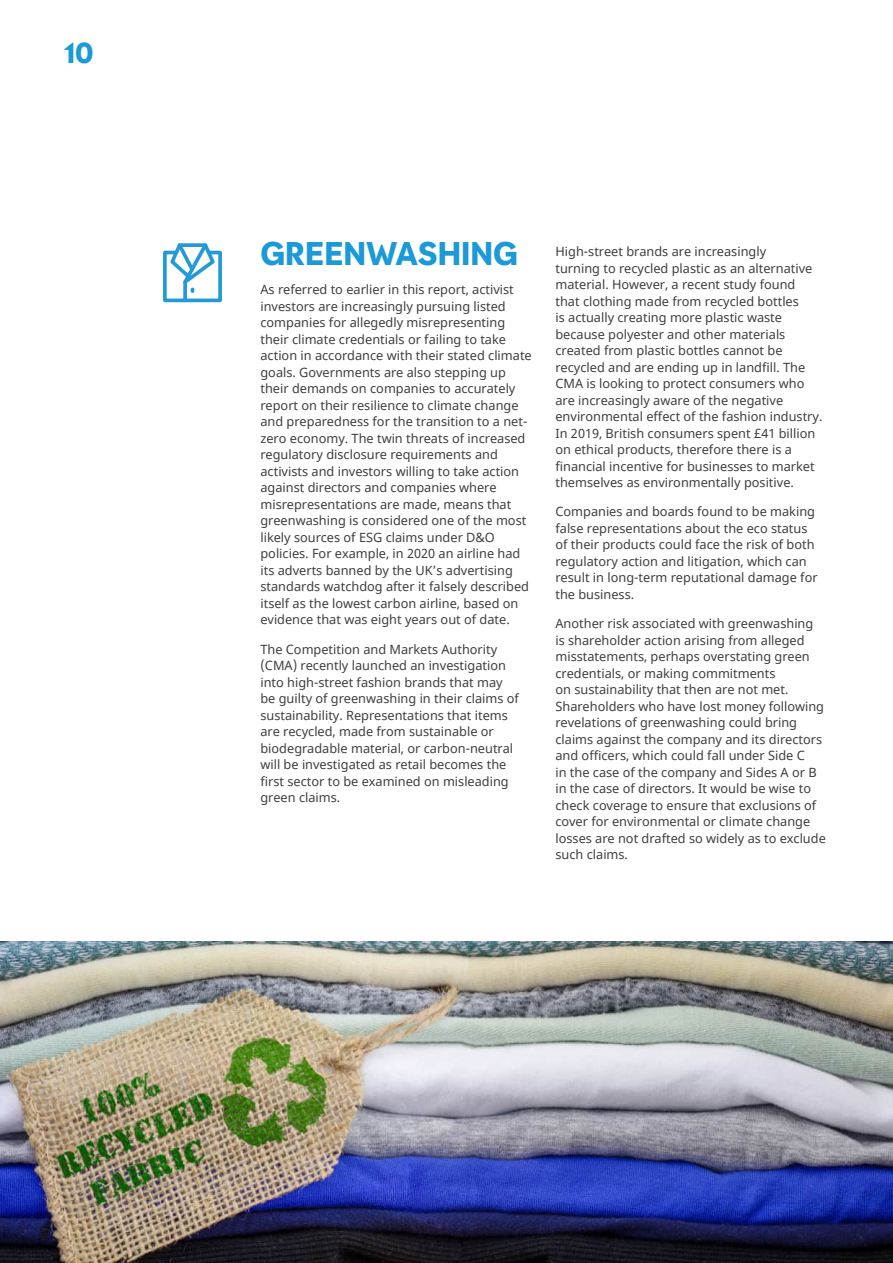
<style>
.page{position:relative;width:893px;height:1263px;background:#fff}
.page>*{position:absolute;margin:0;border:0;box-sizing:border-box;transform-origin:0 0}
.Body_Headline__20_20{font:700 30px "MMC Display";color:#1b9ad7}
.t1{font:700 27px "MMC Display";color:#1b9ad7}
.Body__8_5_11{font:12.75px/16.5px "Noto Sans";color:#3e3e3f}
</style>
<div class="page">
<svg style="left:163px;top:243px;width:59px;height:60px"></svg>
<img style="left:0;top:942px;width:893px;height:321px">
<h2 class="t1" style="left:64px;top:35px;width:31px">10</h2>
<h3 class="Body_Headline__20_20" style="left:260px;top:234px;width:259px">GREENWASHING</h3>
<p class="Body__8_5_11" style="left:260px;top:282px;width:273px">As referred to earlier in this report, activist investors are increasingly pursuing listed companies for allegedly misrepresenting their climate credentials or failing to take action in accordance with their stated climate goals. Governments are also stepping up their demands on companies to accurately report on their resilience to climate change and preparedness for the transition to a net&shy;zero economy. The twin threats of increased regulatory disclosure requirements and activists and investors willing to take action against directors and companies where misrepresentations are made, means that greenwashing is considered one of the most likely sources of ESG claims under D&amp;O policies. For example, in 2020 an airline had its adverts banned by the UK’s advertising standards watchdog after it falsely described itself as the lowest carbon airline, based on evidence that was eight years out of date.</p>
<p class="Body__8_5_11" style="left:260px;top:641px;width:260px">The Competition and Markets Authority (CMA) recently launched an investigation into high-street fashion brands that may be guilty of greenwashing in their claims of sustainability. Representations that items are recycled, made from sustainable or biodegradable material, or carbon-neutral will be investigated as retail becomes the first sector to be examined on misleading green claims.</p>
<p class="Body__8_5_11" style="left:555px;top:244px;width:269px">High-street brands are increasingly<br>turning to recycled plastic as an alternative material. However, a recent study found that clothing made from recycled bottles<br>is actually creating more plastic waste because polyester and other materials created from plastic bottles cannot be recycled and are ending up in landfill. The CMA is looking to protect consumers who are increasingly aware of the negative environmental effect of the fashion industry.<br>In 2019, British consumers spent £41 billion on ethical products, therefore there is a financial incentive for businesses to market themselves as environmentally positive.</p>
<p class="Body__8_5_11" style="left:555px;top:504px;width:264px">Companies and boards found to be making false representations about the eco status of their products could face the risk of both regulatory action and litigation, which can result in long-term reputational damage for the business.</p>
<p class="Body__8_5_11" style="left:555px;top:616px;width:272px">Another risk associated with greenwashing is shareholder action arising from alleged misstatements, perhaps overstating green credentials, or making commitments<br>on sustainability that then are not met.<br>Shareholders who have lost money following revelations of greenwashing could bring claims against the company and its directors and officers, which could fall under Side C<br>in the case of the company and Sides A or B in the case of directors. It would be wise to check coverage to ensure that exclusions of cover for environmental or climate change losses are not drafted so widely as to exclude such claims.</p>
</div>
